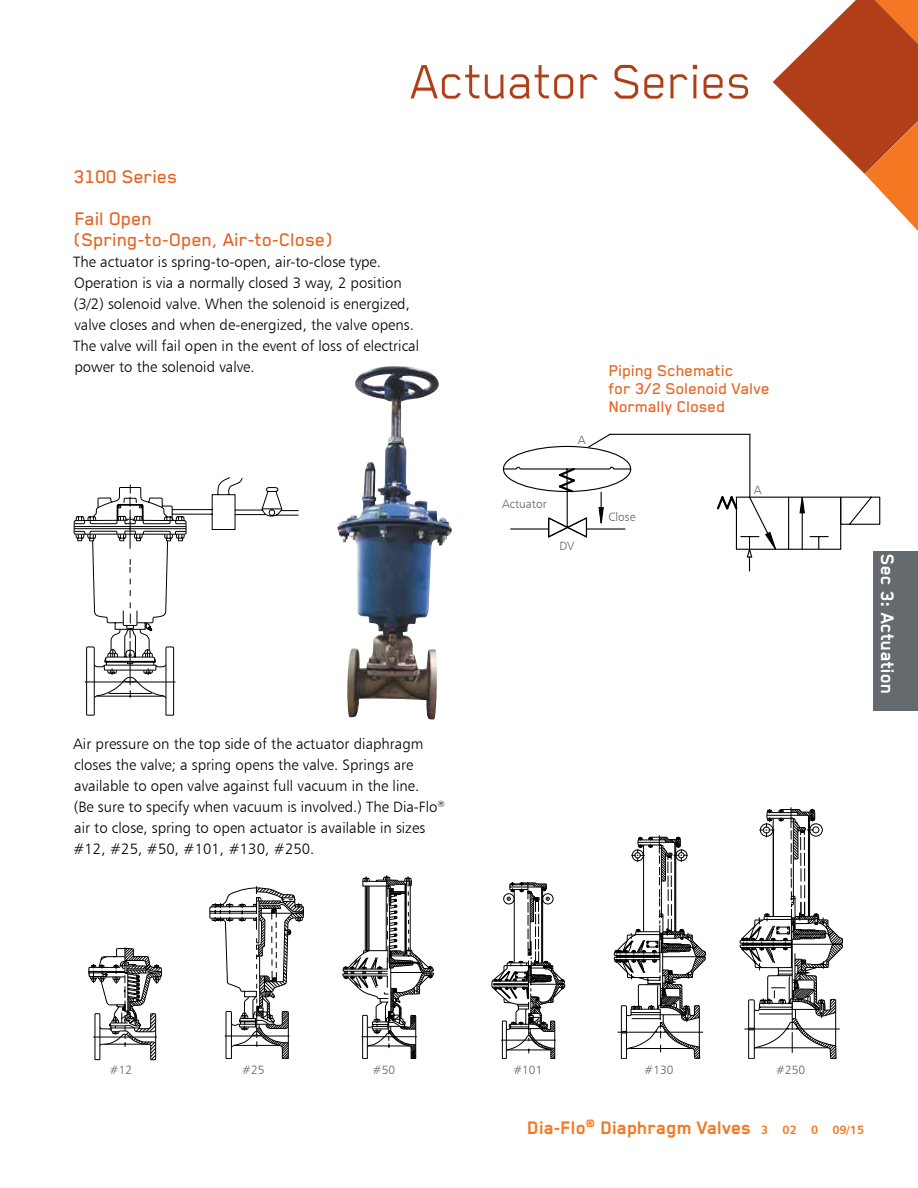
<style>
.page{position:relative;width:918px;height:1188px;background:#fff}
.page>*{position:absolute;margin:0;border:0;box-sizing:border-box;transform-origin:0 0}
.t1{font:55.5px "Blender Pro";letter-spacing:-.01em;color:#b03f19}
.t2{font:500 21px/42px "Blender Pro";color:#e66422}
.t3{font:700 21px "Blender Pro";color:#f47721}
.t4{font:700 21px "Blender Pro";color:#fff}
.t5{font:500 18px/18px "Blender Pro";color:#e66422}
.t6{font:15px/21px "Humanist 777 BT Light B";color:#000}
.t7{font:12px "Humanist 777 BT Light B";color:#636466}
.s1{font-family:"Humanist 777 BT Bold B";font-weight:400;font-size:12px}
</style>
<div class="page">
<svg style="left:492px;top:882px;width:73px;height:177px"></svg>
<svg style="left:89px;top:947px;width:73px;height:113px"></svg>
<svg style="left:614px;top:835px;width:92px;height:224px"></svg>
<svg style="left:740px;top:807px;width:103px;height:252px"></svg>
<svg style="left:343px;top:875px;width:91px;height:184px"></svg>
<img style="left:337px;top:381px;width:100px;height:339px">
<svg style="left:210px;top:886px;width:94px;height:173px"></svg>
<svg style="left:502px;top:434px;width:379px;height:160px"></svg>
<svg style="left:74px;top:477px;width:225px;height:238px"></svg>
<svg style="left:773px;top:0;width:145px;height:231px"></svg>
<div style="left:874px;top:551px;width:44px;height:160px;background:#646a6e"></div>
<h1 class="t1" style="left:411px;top:52px;width:344px">Actuator Series</h1>
<h2 class="t2" style="left:74px;top:155px;width:105px">3100 Series<br>Fail Open</h2>
<h2 class="t2" style="left:74px;top:218px;width:260px">(Spring-to-Open, Air-to-Close)</h2>
<p class="t6" style="left:73px;top:251px;width:348px">The actuator is spring-to-open, air-to-close type.<br>Operation is via a normally closed 3 way, 2 position (3/2) solenoid valve. When the solenoid is energized, valve closes and when de-energized, the valve opens.<br>The valve will fail open in the event of loss of electrical power to the solenoid valve.</p>
<p class="t7" style="left:578px;top:432px;width:9px">A</p>
<p class="t7" style="left:502px;top:497px;width:46px">Actuator</p>
<p class="t7" style="left:559px;top:538px;width:17px">DV</p>
<p class="t5" style="left:609px;top:361px;width:163px">Piping Schematic<br>for 3/2 Solenoid Valve<br>Normally Closed</p>
<p class="t7" style="left:609px;top:509px;width:28px">Close</p>
<p class="t7" style="left:754px;top:482px;width:9px">A</p>
<p class="t6" style="left:73px;top:733px;width:373px">Air pressure on the top side of the actuator diaphragm closes the valve; a spring opens the valve. Springs are available to open valve against full vacuum in the line.<br>(Be sure to specify when vacuum is involved.) The Dia-Flo<sup>® </sup>air to close, spring to open actuator is available in sizes #12, #25, #50, #101, #130, #250.</p>
<h2 class="t4" style="left:899px;top:554px;width:141px;rotate:90deg">Sec 3: Actuation</h2>
<p class="t7" style="left:109px;top:1062px;width:24px">#12</p>
<p class="t7" style="left:242px;top:1062px;width:24px">#25</p>
<p class="t7" style="left:373px;top:1062px;width:24px">#50</p>
<p class="t7" style="left:513px;top:1062px;width:31px">#101</p>
<p class="t7" style="left:644px;top:1062px;width:31px">#130</p>
<p class="t7" style="left:776px;top:1062px;width:31px">#250</p>
<h2 class="t3" style="left:528px;top:1116px;width:338px">Dia-Flo<sup>®</sup> Diaphragm Valves <span class="s1">3 02 0 09/15</span></h2>
</div>
